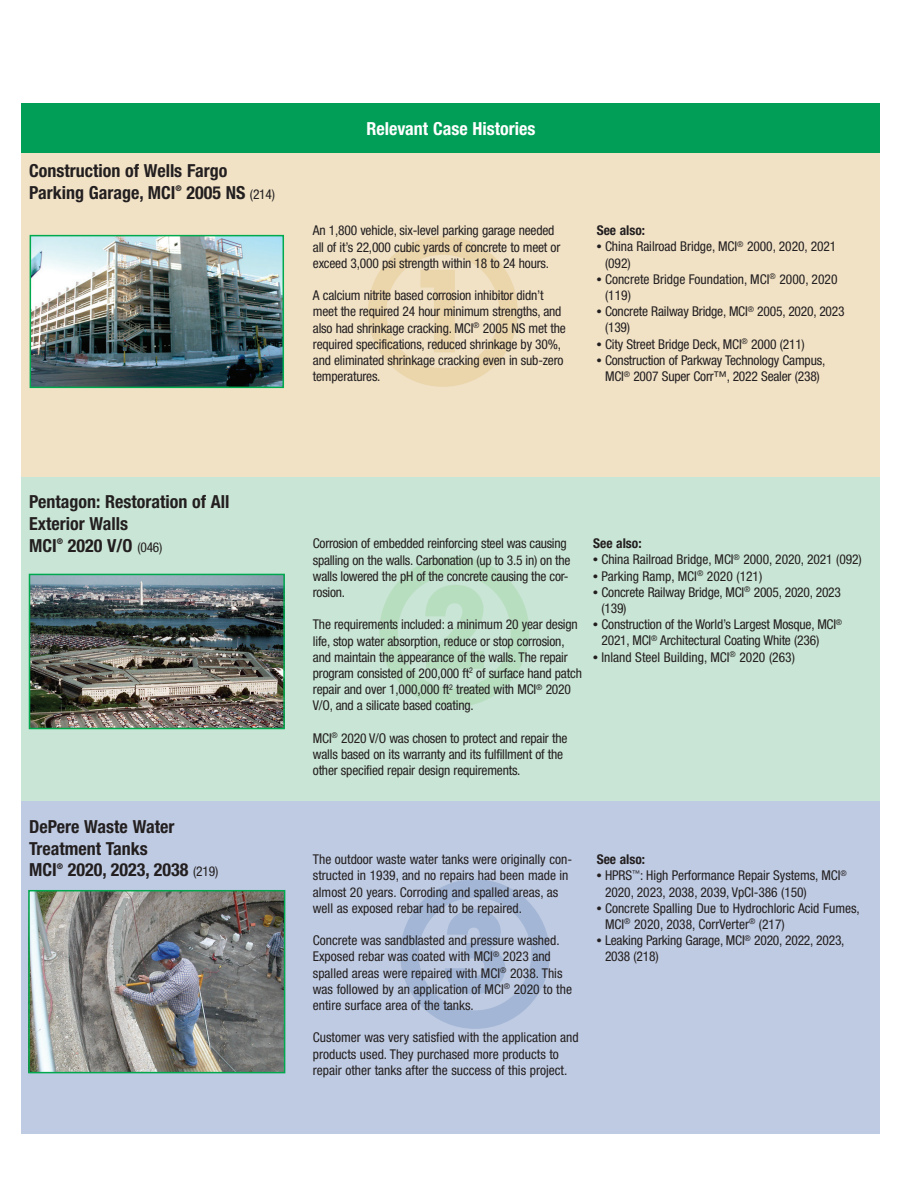
<style>
.page{position:relative;width:918px;height:1188px;background:#fff}
.page>*{position:absolute;margin:0;border:0;box-sizing:border-box;transform-origin:0 0}
.Stages_body_text{font:700 condensed 18px/21.6px "Helvetica Neue";color:#231f20}
.Stages_body_text-2{font:700 condensed 18px "Helvetica Neue";color:#fff}
.Stages_body_text-3{font:condensed 13.5px/16.2px "Helvetica Neue";letter-spacing:-.015em;color:#231f20}
.Stages_body_text-4{font:700 condensed 13.5px "Helvetica Neue";color:#231f20}
.Stages_body_text-5{font:700 condensed 7.8px "Helvetica Neue";color:#231f20}
.s1{font-weight:400;font-size:13.5px}
.s2{font-family:"Abadi";font-weight:800}
</style>
<div class="page">
<div style="left:22px;top:152px;width:858px;height:326px;background:#f1e2c6"></div>
<div style="left:22px;top:477px;width:858px;height:325px;background:#c9e5d5"></div>
<div style="left:22px;top:801px;width:858px;height:333px;background:#bfcbe2"></div>
<div style="left:22px;top:103px;width:858px;height:49px;background:#009e57"></div>
<svg style="left:421px;top:270px;width:34px;height:82px"></svg>
<div style="left:368px;top:236px;width:150px;height:151px;border:19px solid #ebd5ab;border-radius:50%"></div>
<svg style="left:425px;top:585px;width:59px;height:84px"></svg>
<div style="left:379px;top:556px;width:150px;height:151px;border:19px solid #b8dec0;border-radius:50%"></div>
<img style="left:32px;top:577px;width:250px;height:149px">
<div style="left:29px;top:574px;width:256px;height:155px;border:2px solid #00a94e"></div>
<img style="left:33px;top:238px;width:248px;height:147px">
<div style="left:30px;top:235px;width:254px;height:153px;border:2px solid #00a94e"></div>
<img style="left:31px;top:893px;width:251px;height:177px">
<div style="left:28px;top:890px;width:257px;height:183px;border:2px solid #00a94e"></div>
<svg style="left:445px;top:909px;width:60px;height:85px"></svg>
<div style="left:400px;top:879px;width:150px;height:150px;border:18px solid #a3b6d6;border-radius:50%"></div>
<p class="Stages_body_text" style="left:29px;top:160px;width:200px">Construction of Wells Fargo<br>Parking Garage, MCI</p>
<p class="Stages_body_text-5" style="left:176px;top:184px;width:8px">®</p>
<p class="Stages_body_text" style="left:187px;top:181px;width:90px">2005 NS <span class="s1">(214)</span></p>
<p class="Stages_body_text-2" style="left:367px;top:117px;width:170px">Relevant Case Histories</p>
<p class="Stages_body_text-3" style="left:313px;top:222px;width:249px">An 1,800 vehicle, six-level parking garage needed all of it’s 22,000 cubic yards of concrete to meet or exceed 3,000 psi strength within 18 to 24 hours.</p>
<p class="Stages_body_text-3" style="left:313px;top:287px;width:255px">A calcium nitrite based corrosion inhibitor didn’t meet the required 24 hour minimum strengths, and also had shrinkage cracking. MCI<sup>®</sup> 2005 NS met the required specifications, reduced shrinkage by 30%, and eliminated shrinkage cracking even in sub-zero temperatures.</p>
<p class="Stages_body_text-4" style="left:597px;top:222px;width:50px">See also:</p>
<p class="Stages_body_text-3" style="left:605px;top:239px;width:233px;text-indent:-8px"><span class="s2">•</span> China Railroad Bridge, MCI<sup>®</sup> 2000, 2020, 2021 (092)</p>
<p class="Stages_body_text-3" style="left:605px;top:271px;width:234px;text-indent:-8px"><span class="s2">•</span> Concrete Bridge Foundation, MCI<sup>®</sup> 2000, 2020 (119)</p>
<p class="Stages_body_text-3" style="left:605px;top:303px;width:241px;text-indent:-8px"><span class="s2">•</span> Concrete Railway Bridge, MCI<sup>®</sup> 2005, 2020, 2023 (139)</p>
<p class="Stages_body_text-3" style="left:597px;top:336px;width:210px"><span class="s2">•</span> City Street Bridge Deck, MCI<sup>®</sup> 2000 (211)</p>
<p class="Stages_body_text-3" style="left:597px;top:352px;width:230px;text-align:center"><span class="s2">•</span> Construction of Parkway Technology Campus,<br>MCI<sup>®</sup> 2007 Super Corr™, 2022 Sealer (238)</p>
<p class="Stages_body_text" style="left:29px;top:491px;width:202px">Pentagon: Restoration of All<br>Exterior Walls<br>MCI</p>
<p class="Stages_body_text-5" style="left:57px;top:537px;width:8px">®</p>
<p class="Stages_body_text" style="left:68px;top:534px;width:96px">2020 V/O <span class="s1">(046)</span></p>
<p class="Stages_body_text-3" style="left:313px;top:535px;width:259px">Corrosion of embedded reinforcing steel was causing spalling on the walls. Carbonation (up to 3.5 in) on the walls lowered the pH of the concrete causing the cor&shy;rosion.</p>
<p class="Stages_body_text-3" style="left:313px;top:616px;width:271px">The requirements included: a minimum 20 year design life, stop water absorption, reduce or stop corrosion, and maintain the appearance of the walls. The repair program consisted of 200,000 ft<sup>2</sup> of surface hand patch repair and over 1,000,000 ft<sup>2</sup> treated with MCI<sup>®</sup> 2020<br>V/O, and a silicate based coating.</p>
<p class="Stages_body_text-3" style="left:313px;top:730px;width:256px">MCI<sup>®</sup> 2020 V/O was chosen to protect and repair the walls based on its warranty and its fulfillment of the other specified repair design requirements.</p>
<p class="Stages_body_text-4" style="left:593px;top:535px;width:50px">See also:</p>
<p class="Stages_body_text-3" style="left:593px;top:551px;width:270px"><span class="s2">•</span> China Railroad Bridge, MCI<sup>®</sup> 2000, 2020, 2021 (092)</p>
<p class="Stages_body_text-3" style="left:593px;top:568px;width:171px"><span class="s2">•</span> Parking Ramp, MCI<sup>®</sup> 2020 (121)</p>
<p class="Stages_body_text-3" style="left:601px;top:584px;width:241px;text-indent:-8px"><span class="s2">•</span> Concrete Railway Bridge, MCI<sup>®</sup> 2005, 2020, 2023 (139)</p>
<p class="Stages_body_text-3" style="left:601px;top:616px;width:242px;text-indent:-8px"><span class="s2">•</span> Construction of the World’s Largest Mosque, MCI<sup>®<br></sup>2021, MCI<sup>®</sup> Architectural Coating White (236)</p>
<p class="Stages_body_text-3" style="left:593px;top:649px;width:203px"><span class="s2">•</span> Inland Steel Building, MCI<sup>®</sup> 2020 (263)</p>
<p class="Stages_body_text" style="left:29px;top:816px;width:147px">DePere Waste Water<br>Treatment Tanks<br>MCI</p>
<p class="Stages_body_text-5" style="left:57px;top:861px;width:8px">®</p>
<p class="Stages_body_text" style="left:68px;top:859px;width:152px">2020, 2023, 2038 <span class="s1">(219)</span></p>
<p class="Stages_body_text-3" style="left:313px;top:851px;width:261px">The outdoor waste water tanks were originally con&shy;structed in 1939, and no repairs had been made in almost 20 years. Corroding and spalled areas, as well as exposed rebar had to be repaired.</p>
<p class="Stages_body_text-3" style="left:313px;top:932px;width:261px">Concrete was sandblasted and pressure washed.<br>Exposed rebar was coated with MCI<sup>®</sup> 2023 and spalled areas were repaired with MCI<sup>®</sup> 2038. This was followed by an application of MCI<sup>®</sup> 2020 to the entire surface area of the tanks.</p>
<p class="Stages_body_text-3" style="left:313px;top:1030px;width:267px">Customer was very satisfied with the application and products used. They purchased more products to repair other tanks after the success of this project.</p>
<p class="Stages_body_text-4" style="left:597px;top:851px;width:50px">See also:</p>
<p class="Stages_body_text-3" style="left:605px;top:867px;width:243px;text-indent:-8px"><span class="s2">•</span> HPRS<sup>™</sup>: High Performance Repair Systems, MCI<sup>®<br></sup>2020, 2023, 2038, 2039, VpCI-386 (150)</p>
<p class="Stages_body_text-3" style="left:605px;top:900px;width:256px;text-indent:-8px"><span class="s2">•</span> Concrete Spalling Due to Hydrochloric Acid Fumes,<br>MCI<sup>®</sup> 2020, 2038, CorrVerter<sup>®</sup> (217)</p>
<p class="Stages_body_text-3" style="left:605px;top:932px;width:241px;text-indent:-8px"><span class="s2">•</span> Leaking Parking Garage, MCI<sup>®</sup> 2020, 2022, 2023,<br>2038 (218)</p>
</div>
